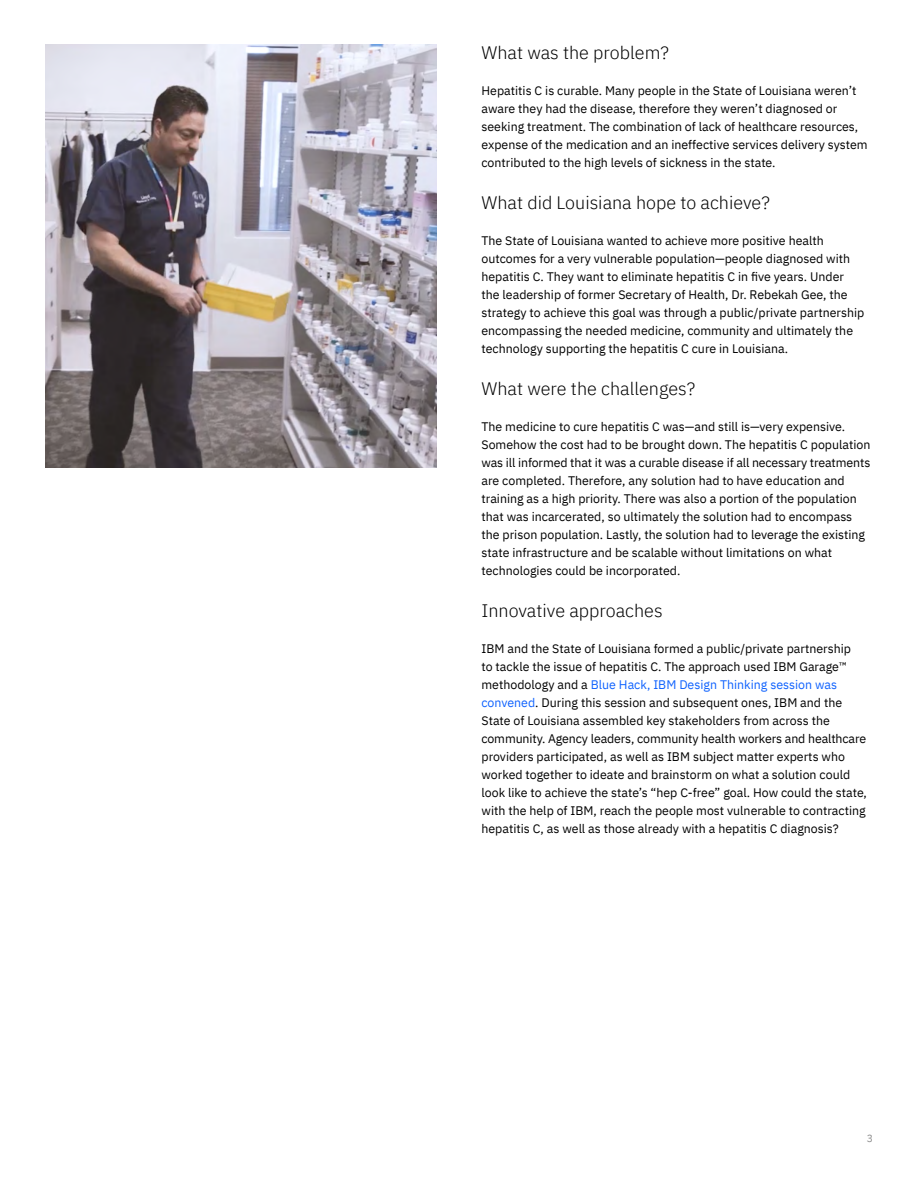
<style>
.page{position:relative;width:918px;height:1188px;background:#fff}
.page>*{position:absolute;margin:0;border:0;box-sizing:border-box;transform-origin:0 0}
.H1_Header{font:300 18px "IBM Plex Sans";color:#000}
.Body_copy{font:12.3px/18px "IBM Plex Sans";color:#000}
.t1{font:10.5px "IBM Plex Sans";color:#8d8d8d}
.s1{color:#0f62fe}
</style>
<div class="page">
<img style="left:45px;top:45px;width:391px;height:423px">
<p class="H1_Header" style="left:482px;top:39px;width:189px">What was the problem?</p>
<p class="Body_copy" style="left:482px;top:81px;width:388px">Hepatitis C is curable. Many people in the State of Louisiana weren’t aware they had the disease, therefore they weren’t diagnosed or seeking treatment. The combination of lack of healthcare resources, expense of the medication and an ineffective services delivery system contributed to the high levels of sickness in the state.</p>
<p class="H1_Header" style="left:482px;top:189px;width:290px">What did Louisiana hope to achieve?</p>
<p class="Body_copy" style="left:482px;top:231px;width:384px">The State of Louisiana wanted to achieve more positive health outcomes for a very vulnerable population—people diagnosed with hepatitis C. They want to eliminate hepatitis C in five years. Under the leadership of former Secretary of Health, Dr. Rebekah Gee, the strategy to achieve this goal was through a public/private partnership encompassing the needed medicine, community and ultimately the technology supporting the hepatitis C cure in Louisiana.</p>
<p class="H1_Header" style="left:482px;top:375px;width:215px">What were the challenges?</p>
<p class="Body_copy" style="left:482px;top:417px;width:391px">The medicine to cure hepatitis C was—and still is—very expensive.<br>Somehow the cost had to be brought down. The hepatitis C population was ill informed that it was a curable disease if all necessary treatments are completed. Therefore, any solution had to have education and training as a high priority. There was also a portion of the population that was incarcerated, so ultimately the solution had to encompass the prison population. Lastly, the solution had to leverage the existing state infrastructure and be scalable without limitations on what technologies could be incorporated.</p>
<p class="H1_Header" style="left:482px;top:597px;width:183px">Innovative approaches</p>
<p class="Body_copy" style="left:482px;top:639px;width:387px">IBM and the State of Louisiana formed a public/private partnership<br>to tackle the issue of hepatitis C. The approach used IBM Garage™ methodology and a <span class="s1">Blue Hack, IBM Design Thinking session was convened</span>. During this session and subsequent ones, IBM and the State of Louisiana assembled key stakeholders from across the community. Agency leaders, community health workers and healthcare providers participated, as well as IBM subject matter experts who worked together to ideate and brainstorm on what a solution could look like to achieve the state’s “hep C-free” goal. How could the state, with the help of IBM, reach the people most vulnerable to contracting hepatitis C, as well as those already with a hepatitis C diagnosis?</p>
<p class="t1" style="left:867px;top:1130px;width:8px">3</p>
</div>
